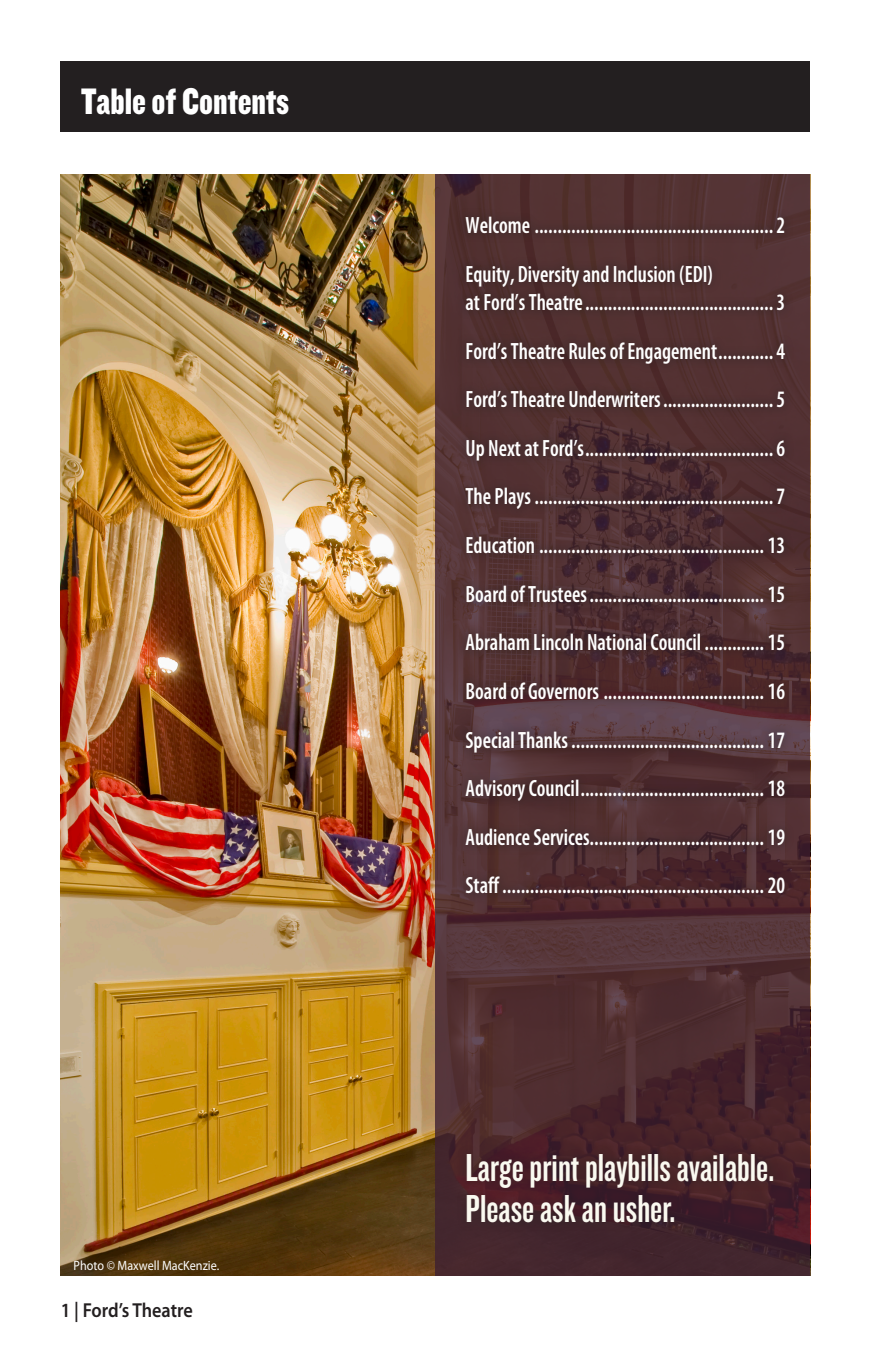
<style>
.page{position:relative;width:871px;height:1357px;background:#fff}
.page>*{position:absolute;margin:0;border:0;box-sizing:border-box;transform-origin:0 0}
.t1{font:40.5px/40.5px "Knockout 48 Featherweight";color:#faf9f0}
.t2{font:38.25px "Knockout 70 Full Welterwt";color:#fff;scale:.9 1}
.t3{font:600 condensed 23.62px/28.3px "Myriad Pro";color:#fff;scale:.9 1}
.t4{font:600 20.25px "Myriad Pro";letter-spacing:-.005em;color:#231f20;scale:.9 1}
.t5{font:13.5px "Myriad Pro";color:#fff;scale:.9 1}
</style>
<div class="page">
<img style="left:61px;top:175px;width:374px;height:1101px">
<svg style="left:435px;top:175px;width:375px;height:1101px;background:#4e2d31"></svg>
<div style="left:455px;top:207px;width:340px;height:697px;background:#231f20;opacity:.25"></div>
<div style="left:456px;top:1144px;width:328px;height:89px;background:#231f20;opacity:.25"></div>
<div style="left:61px;top:61px;width:749px;height:71px;background:#231f20"></div>
<p class="t2" style="left:81px;top:77px;width:233px">Table of Contents</p>
<p class="t5" style="left:74px;top:1257px;width:163px">Photo © Maxwell MacKenzie.</p>
<p class="t4" style="left:61px;top:1297px;width:148px">1 | Ford’s Theatre</p>
<p class="t3" style="left:465px;top:211px;width:356px">Welcome .................................................... 2</p>
<p class="t3" style="left:465px;top:259px;width:356px">Equity, Diversity and Inclusion (EDI)<br>at Ford’s Theatre......................................... 3</p>
<p class="t3" style="left:465px;top:336px;width:356px">Ford’s Theatre Rules of Engagement............ 4</p>
<p class="t3" style="left:465px;top:385px;width:356px">Ford’s Theatre Underwriters........................ 5</p>
<p class="t3" style="left:465px;top:433px;width:356px">Up Next at Ford’s......................................... 6</p>
<p class="t3" style="left:465px;top:482px;width:356px">The Plays .................................................... 7</p>
<p class="t3" style="left:465px;top:531px;width:356px">Education ................................................. 13</p>
<p class="t3" style="left:465px;top:579px;width:356px">Board of Trustees...................................... 15</p>
<p class="t3" style="left:465px;top:628px;width:356px">Abraham Lincoln National Council ............. 15</p>
<p class="t3" style="left:465px;top:676px;width:356px">Board of Governors ................................... 16</p>
<p class="t3" style="left:465px;top:725px;width:356px">Special Thanks.......................................... 17</p>
<p class="t3" style="left:465px;top:774px;width:356px">Advisory Council........................................ 18</p>
<p class="t3" style="left:465px;top:822px;width:356px">Audience Services...................................... 19</p>
<p class="t3" style="left:465px;top:871px;width:356px">Staff ......................................................... 20</p>
<p class="t1" style="left:465px;top:1146px;width:310px">Large print playbills available.<br>Please ask an usher.</p>
</div>
